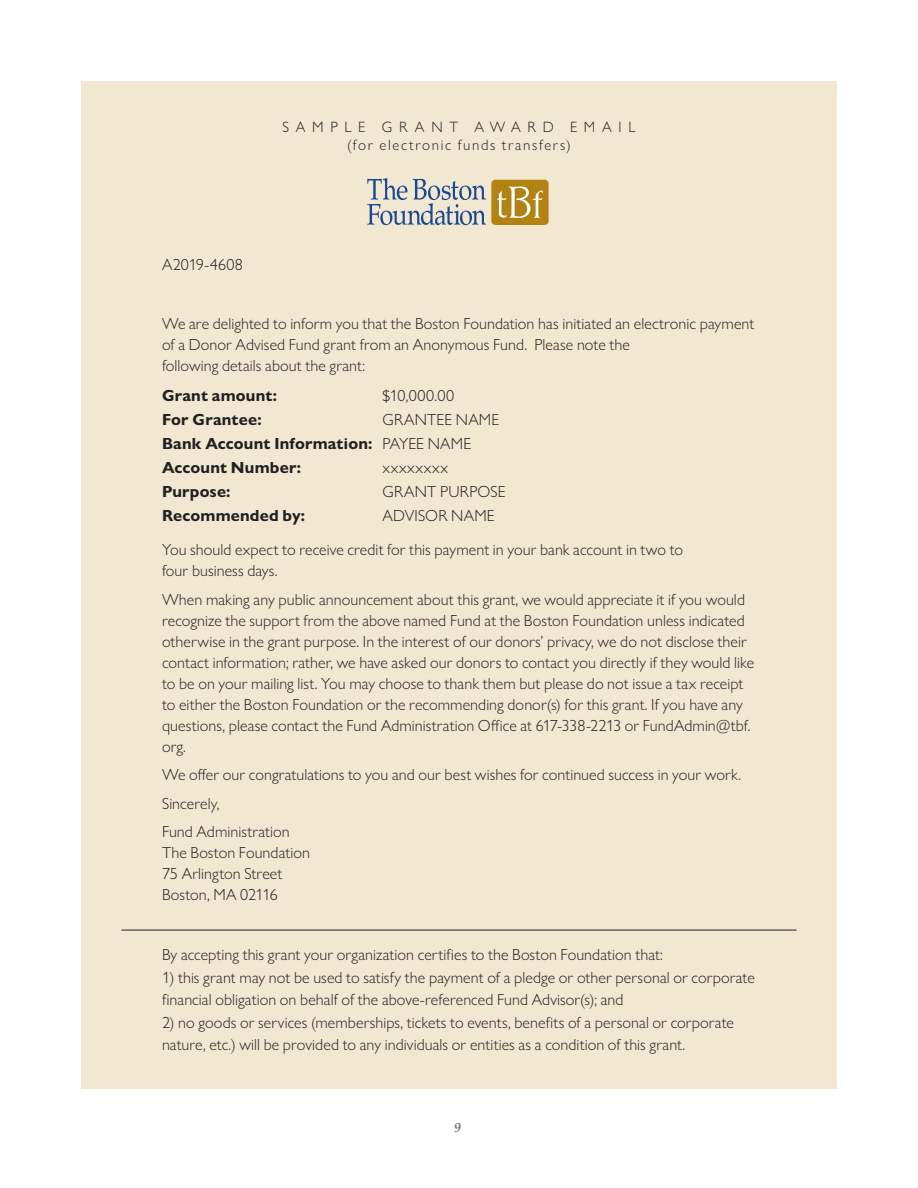
<style>
.page{position:relative;width:918px;height:1188px;background:#fff}
.page>*{position:absolute;margin:0;border:0;box-sizing:border-box;transform-origin:0 0}
.t1{font:300 16.2px/21px "Gill Sans Nova";letter-spacing:.005em;color:#231f20}
.t2{font:700 16.2px "Gill Sans Nova";letter-spacing:.01em;color:#231f20}
.t3{font:300 16.2px "Gill Sans Nova";letter-spacing:.04em;color:#231f20}
.t4{font:300 15px "Gill Sans Nova";letter-spacing:.12em;color:#231f20}
.t5{font:300 15px "Gill Sans Nova";letter-spacing:.45em;color:#231f20}
.t6{font:italic 700 13.5px "Palatino LT Std";color:#76787b}
.s1{font-weight:300}
</style>
<div class="page">
<div style="left:81px;top:81px;width:756px;height:1008px;background:#f2e7d1"></div>
<hr style="left:122px;top:930px;width:674px;height:1px;background:#231f20">
<div style="left:491px;top:180px;width:58px;height:45px;background:#b28312;border-radius:4px"></div>
<svg style="left:497px;top:186px;width:46px;height:32px"></svg>
<svg style="left:367px;top:178px;width:119px;height:47px"></svg>
<p class="t5" style="left:282px;top:118px;width:355px">SAMPLE GRANT AWARD EMAIL</p>
<p class="t4" style="left:347px;top:136px;width:225px">(for electronic funds transfers)</p>
<p class="t1" style="left:162px;top:254px;width:83px">A2019-4608</p>
<p class="t1" style="left:162px;top:313px;width:594px">We are delighted to inform you that the Boston Foundation has initiated an electronic payment of a Donor Advised Fund grant from an Anonymous Fund. Please note the<br>following details about the grant:</p>
<p class="t2" style="left:162px;top:385px;width:117px">Grant amount:</p>
<p class="t1" style="left:382px;top:385px;width:73px">$10,000.00</p>
<p class="t2" style="left:162px;top:409px;width:101px">For Grantee:</p>
<p class="t1" style="left:382px;top:409px;width:118px">GRANTEE NAME</p>
<p class="t2" style="left:162px;top:433px;width:311px">Bank Account Information: <span class="s1">PAYEE NAME</span></p>
<p class="t2" style="left:162px;top:457px;width:141px">Account Number:</p>
<p class="t3" style="left:382px;top:458px;width:67px">xxxxxxxx</p>
<p class="t2" style="left:162px;top:481px;width:70px">Purpose:</p>
<p class="t1" style="left:383px;top:481px;width:125px">GRANT PURPOSE</p>
<p class="t2" style="left:162px;top:505px;width:145px">Recommended by:</p>
<p class="t1" style="left:382px;top:505px;width:114px">ADVISOR NAME</p>
<p class="t1" style="left:162px;top:539px;width:523px">You should expect to receive credit for this payment in your bank account in two to four business days.</p>
<p class="t1" style="left:162px;top:589px;width:594px">When making any public announcement about this grant, we would appreciate it if you would recognize the support from the above named Fund at the Boston Foundation unless indicated otherwise in the grant purpose. In the interest of our donors’ privacy, we do not disclose their contact information; rather, we have asked our donors to contact you directly if they would like to be on your mailing list. You may choose to thank them but please do not issue a tax receipt to either the Boston Foundation or the recommending donor(s) for this grant. If you have any questions, please contact the Fund Administration Office at 617-338-2213 or FundAdmin@tbf. org.</p>
<p class="t1" style="left:162px;top:764px;width:581px">We offer our congratulations to you and our best wishes for continued success in your work.</p>
<p class="t1" style="left:162px;top:793px;width:59px">Sincerely,</p>
<p class="t1" style="left:162px;top:821px;width:129px">Fund Administration</p>
<p class="t1" style="left:162px;top:842px;width:150px">The Boston Foundation</p>
<p class="t1" style="left:162px;top:863px;width:122px">75 Arlington Street</p>
<p class="t1" style="left:162px;top:884px;width:117px">Boston, MA 02116</p>
<p class="t1" style="left:162px;top:944px;width:502px">By accepting this grant your organization certifies to the Boston Foundation that:</p>
<p class="t1" style="left:162px;top:966px;width:594px;line-height:22.5px">1) this grant may not be used to satisfy the payment of a pledge or other personal or corporate financial obligation on behalf of the above-referenced Fund Advisor(s); and</p>
<p class="t1" style="left:162px;top:1011px;width:573px;line-height:22.5px">2) no goods or services (memberships, tickets to events, benefits of a personal or corporate nature, etc.) will be provided to any individuals or entities as a condition of this grant.</p>
<p class="t6" style="left:454px;top:1119px;width:8px">9</p>
</div>
